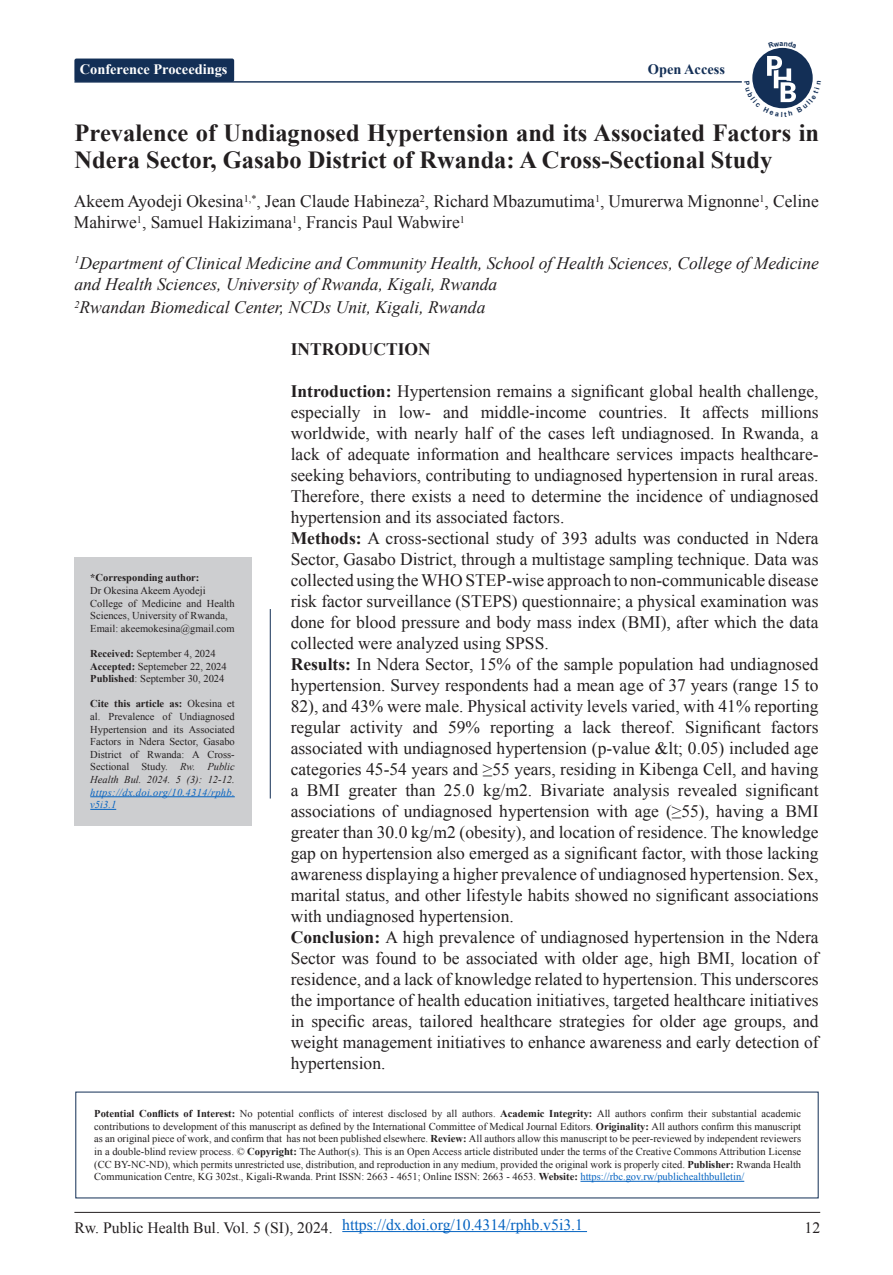
<style>
.page{position:relative;width:893px;height:1275px;background:#fff}
.page>*{position:absolute;margin:0;border:0;box-sizing:border-box;transform-origin:0 0}
.t1{font:700 24.5px/27.3px "Times New Roman";color:#231f20}
.t2{font:17.5px/21px "Times New Roman";color:#231f20;text-align:justify}
.t3{font:italic 17.5px/21px "Times New Roman";color:#231f20}
.t4{font:700 17.5px "Times New Roman";color:#231f20}
.t5{font:15.75px "Times New Roman";color:#0563c1}
.t6{font:15.75px "Times New Roman";color:#231f20}
.t7{font:700 14.35px "Times New Roman";color:#fff}
.t8{font:700 14.35px "Times New Roman";color:#132f56}
.t9{font:10.5px/12.6px "Times New Roman";color:#231f20;text-align:justify}
.t10{font:700 10.5px "Times New Roman";color:#231f20}
.s1{font-weight:700}
.s2{color:#0563c1}
.s3{font-style:italic}
.s4{font-style:italic;color:#0563c1}
</style>
<div class="page">
<hr style="left:74px;top:1212px;width:746px;height:1px;background:#231f20">
<hr style="left:74px;top:81px;width:668px;height:2px;background:#132f56">
<div style="left:752px;top:48px;width:61px;height:60px;background:#132f56;border-radius:50%"></div>
<hr style="left:270px;top:609px;width:1px;height:189px;background:#122f55">
<hr style="left:580px;top:1181px;width:164px;height:1px;background:#0563c1">
<div style="left:74px;top:59px;width:160px;height:23px;background:#132f56;border-radius:2px"></div>
<div style="left:74px;top:557px;width:178px;height:269px;background:#cdced0"></div>
<hr style="left:90px;top:796px;width:145px;height:1px;background:#0563c1">
<svg style="left:90px;top:809px;width:26px;height:1px"></svg>
<hr style="left:342px;top:1231px;width:245px;height:1px;background:#0563c1">
<svg style="left:752px;top:56px;width:61px;height:53px"></svg>
<p class="t7" style="left:80px;top:59px;width:149px">Conference Proceedings</p>
<p class="t8" style="left:648px;top:59px;width:79px">Open Access</p>
<p class="t1" style="left:75px;top:118px;width:746px">Prevalence of Undiagnosed Hypertension and its Associated Factors in<br>Ndera Sector, Gasabo District of Rwanda: A Cross-Sectional Study</p>
<p class="t2" style="left:74px;top:191px;width:746px">Akeem Ayodeji Okesina<sup>1,*</sup>, Jean Claude Habineza<sup>2</sup>, Richard Mbazumutima<sup>1</sup>, Umurerwa Mignonne<sup>1</sup>, Celine<br>Mahirwe<sup>1</sup>, Samuel Hakizimana<sup>1</sup>, Francis Paul Wabwire<sup>1</sup></p>
<p class="t3" style="left:74px;top:252px;width:746px"><sup>1</sup>Department of Clinical Medicine and Community Health, School of Health Sciences, College of Medicine and Health Sciences, University of Rwanda, Kigali, Rwanda</p>
<p class="t3" style="left:74px;top:297px;width:413px"><sup>2</sup>Rwandan Biomedical Center, NCDs Unit, Kigali, Rwanda</p>
<p class="t4" style="left:291px;top:337px;width:141px">INTRODUCTION</p>
<p class="t2" style="left:291px;top:380px;width:529px"><span class="s1">Introduction:</span> Hypertension remains a significant global health challenge, especially in low- and middle-income countries. It affects millions worldwide, with nearly half of the cases left undiagnosed. In Rwanda, a lack of adequate information and healthcare services impacts healthcare&shy;seeking behaviors, contributing to undiagnosed hypertension in rural areas.<br>Therefore, there exists a need to determine the incidence of undiagnosed hypertension and its associated factors.</p>
<p class="t2" style="left:291px;top:527px;width:529px"><span class="s1">Methods:</span> A cross-sectional study of 393 adults was conducted in Ndera Sector, Gasabo District, through a multistage sampling technique. Data was collected using the WHO STEP-wise approach to non-communicable disease risk factor surveillance (STEPS) questionnaire; a physical examination was done for blood pressure and body mass index (BMI), after which the data collected were analyzed using SPSS.</p>
<p class="t2" style="left:291px;top:653px;width:529px"><span class="s1">Results:</span> In Ndera Sector, 15% of the sample population had undiagnosed hypertension. Survey respondents had a mean age of 37 years (range 15 to 82), and 43% were male. Physical activity levels varied, with 41% reporting regular activity and 59% reporting a lack thereof. Significant factors associated with undiagnosed hypertension (p-value &amp;lt; 0.05) included age categories 45-54 years and ≥55 years, residing in Kibenga Cell, and having a BMI greater than 25.0 kg/m2. Bivariate analysis revealed significant associations of undiagnosed hypertension with age (≥55), having a BMI greater than 30.0 kg/m2 (obesity), and location of residence. The knowledge gap on hypertension also emerged as a significant factor, with those lacking awareness displaying a higher prevalence of undiagnosed hypertension. Sex, marital status, and other lifestyle habits showed no significant associations with undiagnosed hypertension.</p>
<p class="t2" style="left:291px;top:926px;width:529px"><span class="s1">Conclusion:</span> A high prevalence of undiagnosed hypertension in the Ndera Sector was found to be associated with older age, high BMI, location of residence, and a lack of knowledge related to hypertension. This underscores the importance of health education initiatives, targeted healthcare initiatives in specific areas, tailored healthcare strategies for older age groups, and weight management initiatives to enhance awareness and early detection of hypertension.</p>
<p class="t9" style="left:94px;top:1107px;width:708px"><span class="s1">Potential Conflicts of Interest:</span> No potential conflicts of interest disclosed by all authors. <span class="s1">Academic Integrity:</span> All authors confirm their substantial academic contributions to development of this manuscript as defined by the International Committee of Medical Journal Editors. <span class="s1">Originality:</span> All authors confirm this manuscript as an original piece of work, and confirm that has not been published elsewhere. <span class="s1">Review:</span> All authors allow this manuscript to be peer-reviewed by independent reviewers in a double-blind review process. © <span class="s1">Copyright:</span> The Author(s). This is an Open Access article distributed under the terms of the Creative Commons Attribution License (CC BY-NC-ND), which permits unrestricted use, distribution, and reproduction in any medium, provided the original work is properly cited. <span class="s1">Publisher:</span> Rwanda Health Communication Centre, KG 302st., Kigali-Rwanda. Print ISSN: 2663 - 4651; Online ISSN: 2663 - 4653. <span class="s1">Website:</span> <span class="s2">https://rbc.gov.rw/publichealthbulletin/</span></p>
<p class="t10" style="left:90px;top:571px;width:111px">*Corresponding author:</p>
<p class="t9" style="left:90px;top:584px;width:117px">Dr Okesina Akeem Ayodeji</p>
<p class="t9" style="left:90px;top:597px;width:146px">College of Medicine and Health<br>Sciences, University of Rwanda,</p>
<p class="t9" style="left:90px;top:622px;width:146px">Email: akeemokesina@gmail.com</p>
<p class="t9" style="left:90px;top:647px;width:127px"><span class="s1">Received:</span> September 4, 2024</p>
<p class="t9" style="left:90px;top:660px;width:138px"><span class="s1">Accepted:</span> Septemeber 22, 2024</p>
<p class="t9" style="left:90px;top:672px;width:136px"><span class="s1">Published</span>: September 30, 2024</p>
<p class="t9" style="left:90px;top:697px;width:146px"><span class="s1">Cite this article as:</span> Okesina et al. Prevalence of Undiagnosed Hypertension and its Associated Factors in Ndera Sector, Gasabo District of Rwanda: A Cross-Sectional Study. <span class="s3">Rw. Public Health Bul. 2024. 5 (3): 12-12. </span><span class="s4">https://dx.doi.org/10.4314/rphb. v5i3.1</span></p>
<p class="t5" style="left:342px;top:1214px;width:242px">https://dx.doi.org/10.4314/rphb.v5i3.1</p>
<p class="t6" style="left:74px;top:1217px;width:260px">Rw. Public Health Bul. Vol. 5 (SI), 2024.</p>
<p class="t6" style="left:804px;top:1217px;width:17px">12</p>
</div>
